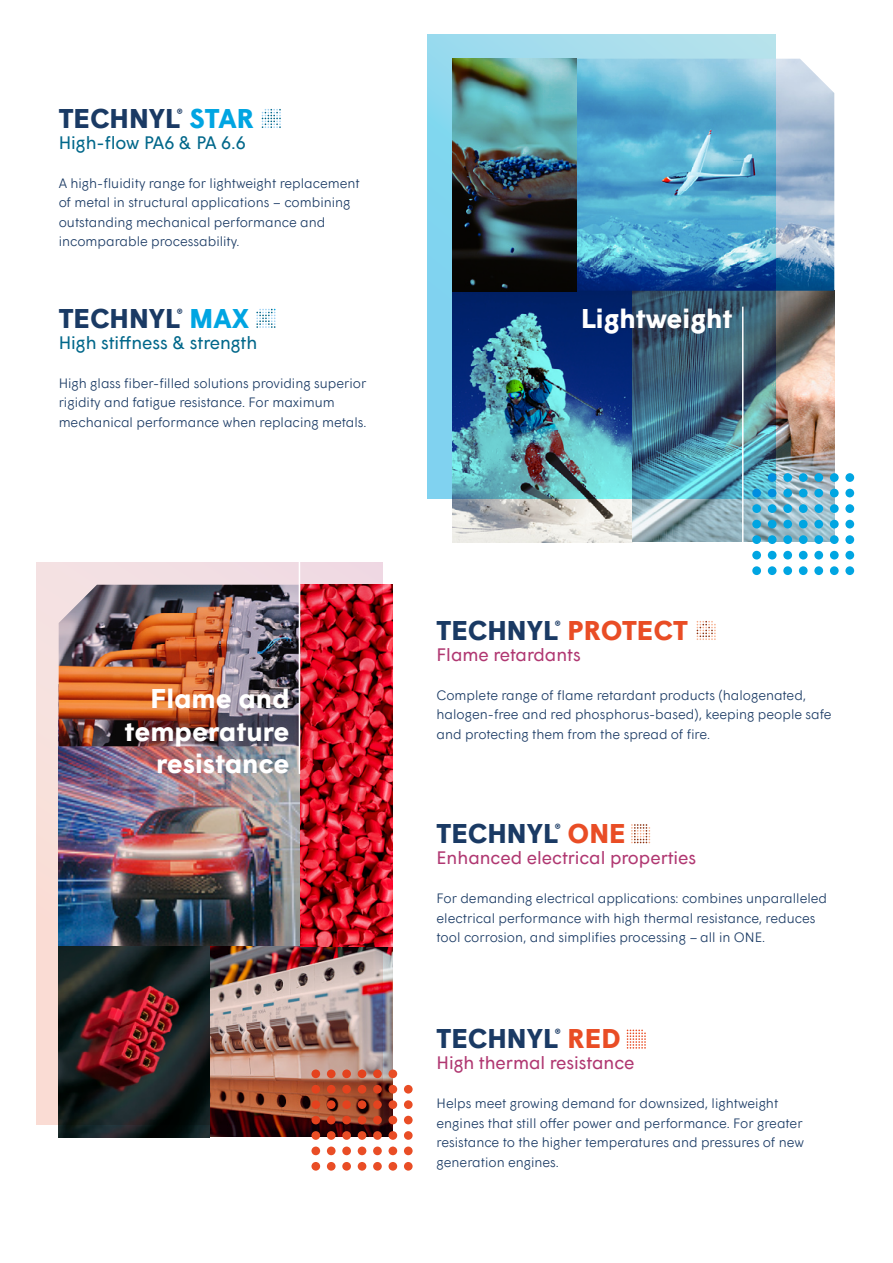
<style>
.page{position:relative;width:893px;height:1263px;background:#fff}
.page>*{position:absolute;margin:0;border:0;box-sizing:border-box;transform-origin:0 0}
.t1{font:700 27px "Wigrum Web";color:#1a3a64}
.t2{font:700 27px/32.4px "Wigrum Web";color:#fff;text-align:right}
.t3{font:18px "Wigrum Web";color:#b03771}
.t4{font:18px "Wigrum Web";color:#00678a}
.t5{font:300 13.5px/19.5px "Wigrum Web";color:#1a3a64}
.s1{color:#00a5e2}
.s2{color:#e94d25}
</style>
<div class="page">
<img style="left:59px;top:946px;width:334px;height:191px">
<img style="left:383px;top:585px;width:9px;height:361px">
<img style="left:453px;top:59px;width:381px;height:483px">
<div style="left:830px;top:473px;width:9px;height:9px;background:#00a5e2;border-radius:50%"></div>
<div style="left:830px;top:504px;width:9px;height:9px;background:#00a5e2;border-radius:50%"></div>
<div style="left:830px;top:489px;width:9px;height:8px;background:#00a5e2;border-radius:50%"></div>
<div style="left:830px;top:520px;width:9px;height:8px;background:#00a5e2;border-radius:50%"></div>
<div style="left:830px;top:535px;width:9px;height:9px;background:#00a5e2;border-radius:50%"></div>
<div style="left:830px;top:551px;width:9px;height:8px;background:#00a5e2;border-radius:50%"></div>
<div style="left:814px;top:473px;width:9px;height:9px;background:#00a5e2;border-radius:50%"></div>
<div style="left:814px;top:504px;width:9px;height:9px;background:#00a5e2;border-radius:50%"></div>
<div style="left:814px;top:489px;width:9px;height:8px;background:#00a5e2;border-radius:50%"></div>
<div style="left:814px;top:520px;width:9px;height:8px;background:#00a5e2;border-radius:50%"></div>
<div style="left:814px;top:535px;width:9px;height:9px;background:#00a5e2;border-radius:50%"></div>
<div style="left:814px;top:551px;width:9px;height:8px;background:#00a5e2;border-radius:50%"></div>
<div style="left:799px;top:473px;width:9px;height:9px;background:#00a5e2;border-radius:50%"></div>
<div style="left:799px;top:504px;width:9px;height:9px;background:#00a5e2;border-radius:50%"></div>
<div style="left:799px;top:489px;width:9px;height:8px;background:#00a5e2;border-radius:50%"></div>
<div style="left:799px;top:520px;width:9px;height:8px;background:#00a5e2;border-radius:50%"></div>
<div style="left:799px;top:535px;width:9px;height:9px;background:#00a5e2;border-radius:50%"></div>
<div style="left:799px;top:551px;width:9px;height:8px;background:#00a5e2;border-radius:50%"></div>
<div style="left:783px;top:473px;width:9px;height:9px;background:#00a5e2;border-radius:50%"></div>
<div style="left:783px;top:504px;width:9px;height:9px;background:#00a5e2;border-radius:50%"></div>
<div style="left:783px;top:489px;width:9px;height:8px;background:#00a5e2;border-radius:50%"></div>
<div style="left:783px;top:520px;width:9px;height:8px;background:#00a5e2;border-radius:50%"></div>
<div style="left:783px;top:535px;width:9px;height:9px;background:#00a5e2;border-radius:50%"></div>
<div style="left:783px;top:551px;width:9px;height:8px;background:#00a5e2;border-radius:50%"></div>
<div style="left:768px;top:473px;width:8px;height:9px;background:#008fe0;border-radius:50%"></div>
<div style="left:768px;top:504px;width:8px;height:9px;background:#00a5e2;border-radius:50%"></div>
<div style="left:768px;top:489px;width:8px;height:8px;background:#008fe0;border-radius:50%"></div>
<div style="left:768px;top:520px;width:8px;height:8px;background:#00a5e2;border-radius:50%"></div>
<div style="left:768px;top:535px;width:8px;height:9px;background:#00a5e2;border-radius:50%"></div>
<div style="left:768px;top:551px;width:8px;height:8px;background:#00a5e2;border-radius:50%"></div>
<div style="left:752px;top:504px;width:9px;height:9px;background:#00a5e2;border-radius:50%"></div>
<div style="left:752px;top:520px;width:9px;height:8px;background:#00a5e2;border-radius:50%"></div>
<div style="left:752px;top:535px;width:9px;height:9px;background:#00a5e2;border-radius:50%"></div>
<div style="left:752px;top:551px;width:9px;height:8px;background:#00a5e2;border-radius:50%"></div>
<div style="left:845px;top:473px;width:9px;height:9px;background:#00a5e2;border-radius:50%"></div>
<div style="left:845px;top:504px;width:9px;height:9px;background:#00a5e2;border-radius:50%"></div>
<div style="left:845px;top:489px;width:9px;height:8px;background:#00a5e2;border-radius:50%"></div>
<div style="left:845px;top:520px;width:9px;height:8px;background:#00a5e2;border-radius:50%"></div>
<div style="left:845px;top:535px;width:9px;height:9px;background:#00a5e2;border-radius:50%"></div>
<div style="left:845px;top:551px;width:9px;height:8px;background:#00a5e2;border-radius:50%"></div>
<div style="left:830px;top:566px;width:9px;height:9px;background:#00a5e2;border-radius:50%"></div>
<div style="left:814px;top:566px;width:9px;height:9px;background:#00a5e2;border-radius:50%"></div>
<div style="left:799px;top:566px;width:9px;height:9px;background:#00a5e2;border-radius:50%"></div>
<div style="left:783px;top:566px;width:9px;height:9px;background:#00a5e2;border-radius:50%"></div>
<div style="left:768px;top:566px;width:8px;height:9px;background:#00a5e2;border-radius:50%"></div>
<div style="left:752px;top:566px;width:9px;height:9px;background:#00a5e2;border-radius:50%"></div>
<div style="left:845px;top:566px;width:9px;height:9px;background:#00a5e2;border-radius:50%"></div>
<img style="left:427px;top:34px;width:348px;height:464px">
<svg style="left:262px;top:109px;width:19px;height:19px"></svg>
<svg style="left:256px;top:309px;width:19px;height:19px"></svg>
<hr style="left:742px;top:307px;width:1px;height:340px;background:#fff">
<div style="left:404px;top:1146px;width:9px;height:9px;background:#e94d25;border-radius:50%"></div>
<div style="left:373px;top:1146px;width:9px;height:9px;background:#e94d25;border-radius:50%"></div>
<div style="left:389px;top:1146px;width:8px;height:9px;background:#e94d25;border-radius:50%"></div>
<div style="left:358px;top:1146px;width:8px;height:9px;background:#e94d25;border-radius:50%"></div>
<div style="left:342px;top:1146px;width:9px;height:9px;background:#e94d25;border-radius:50%"></div>
<div style="left:327px;top:1146px;width:9px;height:9px;background:#e94d25;border-radius:50%"></div>
<div style="left:404px;top:1131px;width:9px;height:9px;background:#e94d25;border-radius:50%"></div>
<div style="left:373px;top:1131px;width:9px;height:9px;background:#e94d25;border-radius:50%"></div>
<div style="left:389px;top:1131px;width:8px;height:9px;background:#e94d25;border-radius:50%"></div>
<div style="left:358px;top:1131px;width:8px;height:9px;background:#e94d25;border-radius:50%"></div>
<div style="left:342px;top:1131px;width:9px;height:9px;background:#e94d25;border-radius:50%"></div>
<div style="left:327px;top:1131px;width:9px;height:9px;background:#e94d25;border-radius:50%"></div>
<div style="left:404px;top:1116px;width:9px;height:8px;background:#e94d25;border-radius:50%"></div>
<div style="left:389px;top:1116px;width:8px;height:8px;background:#e94d25;border-radius:50%"></div>
<div style="left:404px;top:1100px;width:9px;height:9px;background:#e94d25;border-radius:50%"></div>
<div style="left:389px;top:1100px;width:8px;height:9px;background:#e94d25;border-radius:50%"></div>
<div style="left:404px;top:1085px;width:9px;height:8px;background:#e94d25;border-radius:50%"></div>
<div style="left:389px;top:1085px;width:8px;height:8px;background:#e94d25;border-radius:50%"></div>
<div style="left:389px;top:1069px;width:8px;height:9px;background:#e94d25;border-radius:50%"></div>
<div style="left:404px;top:1162px;width:9px;height:8px;background:#e94d25;border-radius:50%"></div>
<div style="left:373px;top:1162px;width:9px;height:8px;background:#e94d25;border-radius:50%"></div>
<div style="left:389px;top:1162px;width:8px;height:8px;background:#e94d25;border-radius:50%"></div>
<div style="left:358px;top:1162px;width:8px;height:8px;background:#e94d25;border-radius:50%"></div>
<div style="left:342px;top:1162px;width:9px;height:8px;background:#e94d25;border-radius:50%"></div>
<div style="left:327px;top:1162px;width:9px;height:8px;background:#e94d25;border-radius:50%"></div>
<div style="left:311px;top:1146px;width:9px;height:9px;background:#e94d25;border-radius:50%"></div>
<div style="left:311px;top:1131px;width:9px;height:9px;background:#e94d25;border-radius:50%"></div>
<div style="left:311px;top:1162px;width:9px;height:8px;background:#e94d25;border-radius:50%"></div>
<img style="left:36px;top:562px;width:347px;height:563px">
<hr style="left:299px;top:472px;width:1px;height:302px;background:#fff">
<svg style="left:697px;top:621px;width:19px;height:19px"></svg>
<svg style="left:631px;top:824px;width:19px;height:19px"></svg>
<svg style="left:627px;top:1029px;width:19px;height:20px"></svg>
<p class="t1" style="left:59px;top:98px;width:197px">TECHNYL<sup>®</sup> <span class="s1">STAR</span></p>
<p class="t4" style="left:59px;top:129px;width:189px">High-flow PA6 &amp; PA 6.6</p>
<p class="t5" style="left:59px;top:172px;width:303px">A high-fluidity range for lightweight replacement of metal in structural applications – combining outstanding mechanical performance and incomparable processability.</p>
<p class="t1" style="left:59px;top:298px;width:192px">TECHNYL<sup>®</sup> <span class="s1">MAX</span></p>
<p class="t4" style="left:59px;top:329px;width:200px">High stiffness &amp; strength</p>
<p class="t5" style="left:59px;top:372px;width:309px">High glass fiber-filled solutions providing superior rigidity and fatigue resistance. For maximum mechanical performance when replacing metals.</p>
<p class="t2" style="left:581px;top:300px;width:153px">Lightweight</p>
<p class="t2" style="left:150px;top:681px;width:141px">Flame and</p>
<p class="t2" style="left:125px;top:713px;width:166px">temperature resistance</p>
<p class="t1" style="left:437px;top:610px;width:253px">TECHNYL<sup>®</sup> <span class="s2">PROTECT</span></p>
<p class="t3" style="left:437px;top:641px;width:146px">Flame retardants</p>
<p class="t5" style="left:437px;top:684px;width:396px">Complete range of flame retardant products (halogenated, halogen-free and red phosphorus-based), keeping people safe and protecting them from the spread of fire.</p>
<p class="t1" style="left:437px;top:813px;width:191px">TECHNYL<sup>®</sup> <span class="s2">ONE</span></p>
<p class="t3" style="left:437px;top:844px;width:261px">Enhanced electrical properties</p>
<p class="t5" style="left:437px;top:888px;width:392px">For demanding electrical applications: combines unparalleled electrical performance with high thermal resistance, reduces tool corrosion, and simplifies processing – all in ONE.</p>
<p class="t1" style="left:437px;top:1018px;width:186px">TECHNYL<sup>®</sup> <span class="s2">RED</span></p>
<p class="t3" style="left:437px;top:1049px;width:199px">High thermal resistance</p>
<p class="t5" style="left:437px;top:1093px;width:369px">Helps meet growing demand for downsized, lightweight engines that still offer power and performance. For greater resistance to the higher temperatures and pressures of new generation engines.</p>
</div>
